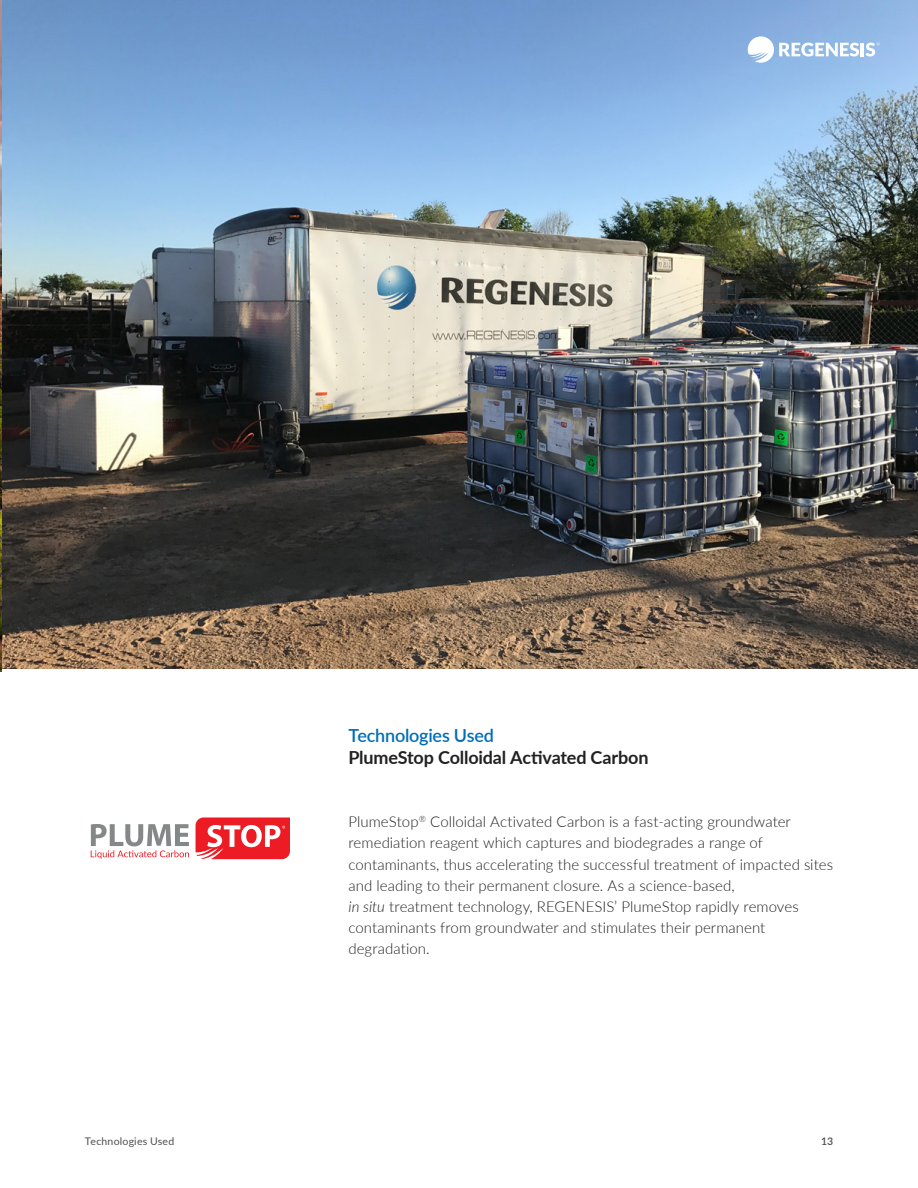
<style>
.page{position:relative;width:918px;height:1188px;background:#fff}
.page>*{position:absolute;margin:0;border:0;box-sizing:border-box;transform-origin:0 0}
.t1{font:700 18px "Lato";letter-spacing:-.01em;color:#212121}
.t2{font:600 18px "Lato";letter-spacing:-.01em;color:#006db7}
.t3{font:300 15px/21.1px "Lato";letter-spacing:.005em;color:#212121}
.t4{font:10.5px "Lato";letter-spacing:.02em;color:#4e4e4e}
.t5{font:600 10.5px "Lato";color:#4e4e4e}
.s1{font-style:italic}
</style>
<div class="page">
<svg style="left:91px;top:824px;width:98px;height:35px"></svg>
<svg style="left:196px;top:818px;width:94px;height:41px"></svg>
<img style="left:2px;top:0;width:916px;height:669px">
<svg style="left:748px;top:36px;width:132px;height:27px"></svg>
<img style="left:0;top:0;width:2px;height:671px">
<p class="t2" style="left:348px;top:723px;width:147px">Technologies Used</p>
<p class="t1" style="left:348px;top:744px;width:302px">PlumeStop Colloidal Activated Carbon</p>
<p class="t3" style="left:348px;top:811px;width:486px">PlumeStop<sup>®</sup> Colloidal Activated Carbon is a fast-acting groundwater remediation reagent which captures and biodegrades a range of contaminants, thus accelerating the successful treatment of impacted sites and leading to their permanent closure. As a science-based,<br><span class="s1">in situ</span> treatment technology, REGENESIS’ PlumeStop rapidly removes contaminants from groundwater and stimulates their permanent degradation.</p>
<p class="t4" style="left:85px;top:1134px;width:91px">Technologies Used</p>
<p class="t5" style="left:821px;top:1134px;width:14px">13</p>
</div>
